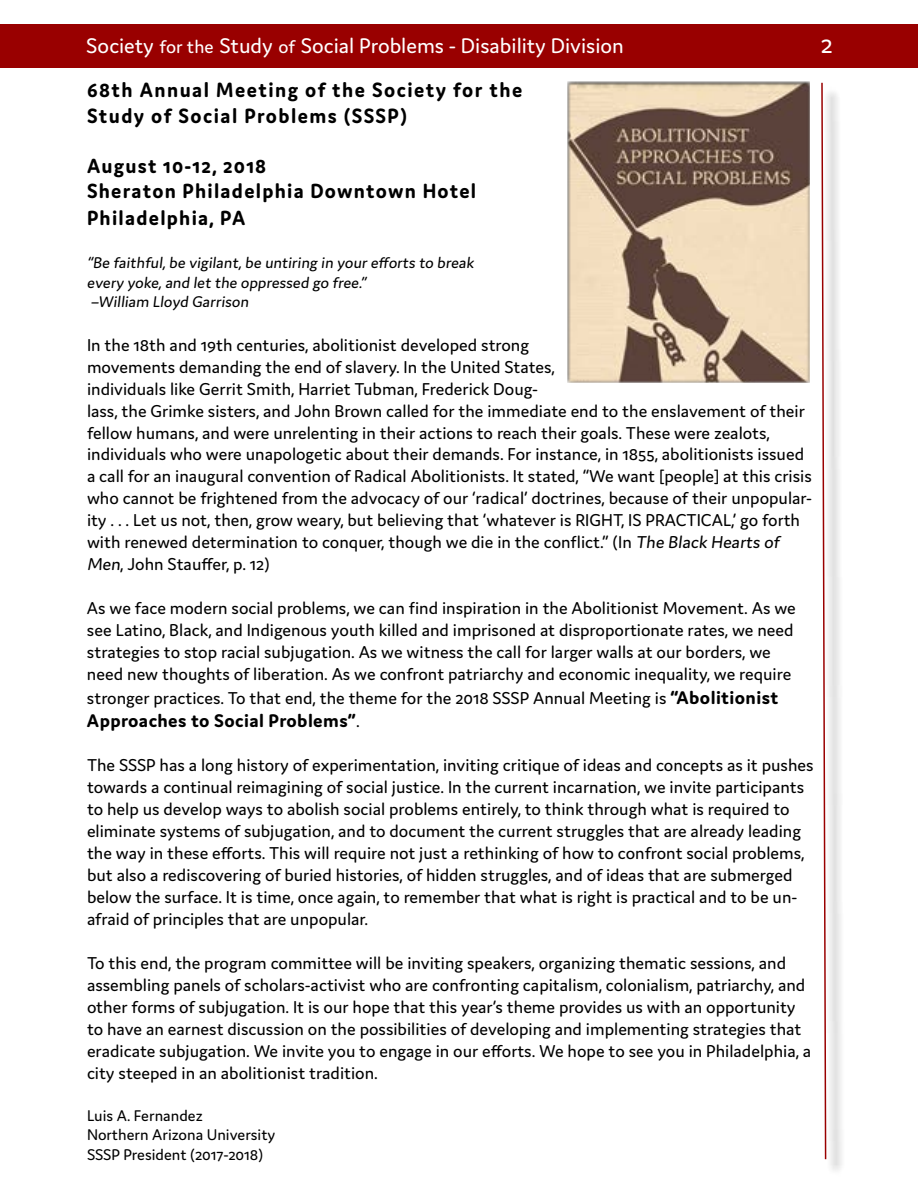
<style>
.page{position:relative;width:918px;height:1188px;background:#fff}
.page>*{position:absolute;margin:0;border:0;box-sizing:border-box;transform-origin:0 0}
.t1{font:27px "Domus";color:#fff}
.t2{font:22.5px "Domus";color:#fff}
.t3{font:700 22.05px/25.2px "Domus";letter-spacing:.07em;color:#000;scale:.95 1}
.t4{font:700 21.9px/26.1px "Domus";letter-spacing:.06em;color:#000;scale:.96 1}
.t5{font:700 19.5px "Domus";letter-spacing:.02em;color:#000}
.t6{font:18.3px/21.9px "Domus";color:#000}
.t7{font:16.5px/19.5px "Domus";color:#000}
.s1{font-size:19.5px}
.s2{font-weight:700;font-size:19.5px}
.s3{font-weight:400;font-size:18.3px}
</style>
<div class="page">
<div style="left:0;top:24px;width:918px;height:44px;background:#900"></div>
<div style="left:567px;top:81px;width:243px;height:302px;background:#000;opacity:.75"></div>
<div style="left:824px;top:85px;width:21px;height:1092px;background:#000;opacity:.75"></div>
<svg style="left:821px;top:82px;width:6px;height:1079px"></svg>
<p class="t2" style="left:86px;top:33px;width:539px">Society <span class="s1">for the</span> Study <span class="s1">of</span> Social Problems - Disability Division</p>
<h1 class="t1" style="left:821px;top:29px;width:13px">2</h1>
<p class="t3" style="left:87px;top:77px;width:460px">68th Annual Meeting of the Society for the<br>Study of Social Problems (SSSP)</p>
<p class="t4" style="left:87px;top:153px;width:407px">August 10-12, 2018<br>Sheraton Philadelphia Downtown Hotel<br>Philadelphia, PA</p>
<p class="t7" style="left:87px;top:253px;width:390px">“Be faithful, be vigilant, be untiring in your efforts to break every yoke, and let the oppressed go free.”<br>–William Lloyd Garrison</p>
<p class="t6" style="left:87px;top:334px;width:727px">In the 18th and 19th centuries, abolitionist developed strong<br>movements demanding the end of slavery. In the United States,<br>individuals like Gerrit Smith, Harriet Tubman, Frederick Doug-<br>lass, the Grimke sisters, and John Brown called for the immediate end to the enslavement of their fellow humans, and were unrelenting in their actions to reach their goals. These were zealots, individuals who were unapologetic about their demands. For instance, in 1855, abolitionists issued a call for an inaugural convention of Radical Abolitionists. It stated, “We want [people] at this crisis who cannot be frightened from the advocacy of our ‘radical’ doctrines, because of their unpopular&shy;ity . . . Let us not, then, grow weary, but believing that ‘whatever is RIGHT, IS PRACTICAL,’ go forth with renewed determination to conquer, though we die in the conflict.” (In The Black Hearts of Men, John Stauffer, p. 12)</p>
<p class="t6" style="left:87px;top:597px;width:710px">As we face modern social problems, we can find inspiration in the Abolitionist Movement. As we see Latino, Black, and Indigenous youth killed and imprisoned at disproportionate rates, we need strategies to stop racial subjugation. As we witness the call for larger walls at our borders, we need new thoughts of liberation. As we confront patriarchy and economic inequality, we require</p>
<p class="t6" style="left:87px;top:687px;width:693px">stronger practices. To that end, the theme for the 2018 SSSP Annual Meeting is <span class="s2">“Abolitionist</span></p>
<p class="t5" style="left:87px;top:710px;width:274px">Approaches to Social Problems”<span class="s3">.</span></p>
<p class="t6" style="left:87px;top:754px;width:728px">The SSSP has a long history of experimentation, inviting critique of ideas and concepts as it pushes towards a continual reimagining of social justice. In the current incarnation, we invite participants to help us develop ways to abolish social problems entirely, to think through what is required to eliminate systems of subjugation, and to document the current struggles that are already leading the way in these efforts. This will require not just a rethinking of how to confront social problems, but also a rediscovering of buried histories, of hidden struggles, and of ideas that are submerged below the surface. It is time, once again, to remember that what is right is practical and to be un&shy;afraid of principles that are unpopular.</p>
<p class="t6" style="left:87px;top:952px;width:726px">To this end, the program committee will be inviting speakers, organizing thematic sessions, and assembling panels of scholars-activist who are confronting capitalism, colonialism, patriarchy, and other forms of subjugation. It is our hope that this year’s theme provides us with an opportunity to have an earnest discussion on the possibilities of developing and implementing strategies that eradicate subjugation. We invite you to engage in our efforts. We hope to see you in Philadelphia, a city steeped in an abolitionist tradition.</p>
<p class="t7" style="left:87px;top:1105px;width:190px">Luis A. Fernandez<br>Northern Arizona University<br>SSSP President (2017-2018)</p>
</div>
